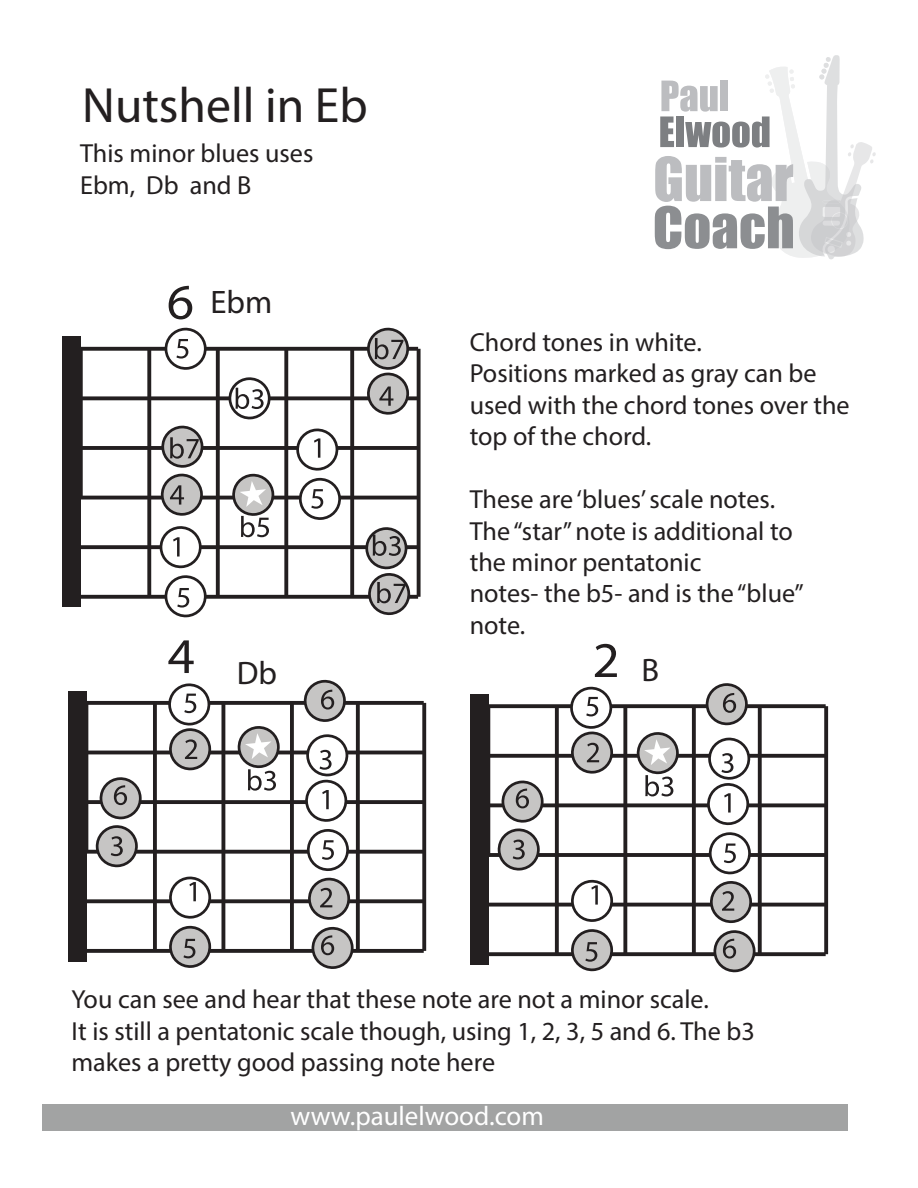
<style>
.page{position:relative;width:918px;height:1188px;background:#fff}
.page>*{position:absolute;margin:0;border:0;box-sizing:border-box;transform-origin:0 0}
.t1{font:50.1px "Myriad Pro";color:#231f20;scale:1.06 1}
.t2{font:49.8px "Myriad Pro";color:#231f20}
.t3{font:32.55px "Myriad Pro";color:#231f20}
.t4{font:27px "Myriad Pro";color:#fff}
.t5{font:26.25px/31.3px "Myriad Pro";color:#231f20}
</style>
<div class="page">
<div style="left:42px;top:1104px;width:805px;height:27px;background:#a2a3a3"></div>
<svg style="left:81px;top:347px;width:337px;height:4px"></svg>
<svg style="left:83px;top:396px;width:334px;height:4px"></svg>
<svg style="left:83px;top:446px;width:334px;height:4px"></svg>
<svg style="left:81px;top:545px;width:336px;height:4px"></svg>
<svg style="left:81px;top:595px;width:337px;height:4px"></svg>
<svg style="left:81px;top:496px;width:336px;height:4px"></svg>
<svg style="left:350px;top:349px;width:4px;height:248px"></svg>
<svg style="left:284px;top:349px;width:4px;height:247px"></svg>
<svg style="left:216px;top:349px;width:4px;height:248px"></svg>
<svg style="left:147px;top:349px;width:4px;height:248px"></svg>
<svg style="left:81px;top:349px;width:2px;height:150px"></svg>
<div style="left:62px;top:337px;width:19px;height:270px;background:#231f20"></div>
<svg style="left:417px;top:349px;width:4px;height:248px"></svg>
<svg style="left:655px;top:55px;width:221px;height:204px"></svg>
<svg style="left:86px;top:701px;width:338px;height:4px"></svg>
<hr style="left:72px;top:751px;width:352px;height:3px;background:#231f20">
<svg style="left:88px;top:800px;width:334px;height:4px"></svg>
<svg style="left:86px;top:899px;width:336px;height:4px"></svg>
<svg style="left:86px;top:949px;width:338px;height:4px"></svg>
<svg style="left:86px;top:850px;width:336px;height:4px"></svg>
<svg style="left:356px;top:703px;width:4px;height:248px"></svg>
<svg style="left:290px;top:703px;width:4px;height:247px"></svg>
<svg style="left:221px;top:703px;width:4px;height:248px"></svg>
<svg style="left:153px;top:703px;width:4px;height:248px"></svg>
<hr style="left:84px;top:703px;width:4px;height:150px;background:#231f20">
<div style="left:68px;top:691px;width:18px;height:270px;background:#231f20"></div>
<svg style="left:422px;top:703px;width:4px;height:248px"></svg>
<svg style="left:226px;top:377px;width:46px;height:43px"></svg>
<svg style="left:230px;top:473px;width:46px;height:64px"></svg>
<svg style="left:163px;top:327px;width:45px;height:43px"></svg>
<svg style="left:158px;top:526px;width:50px;height:92px"></svg>
<svg style="left:294px;top:428px;width:48px;height:92px"></svg>
<svg style="left:365px;top:327px;width:46px;height:88px"></svg>
<svg style="left:363px;top:527px;width:49px;height:89px"></svg>
<svg style="left:159px;top:425px;width:46px;height:91px"></svg>
<svg style="left:166px;top:683px;width:47px;height:88px"></svg>
<svg style="left:167px;top:876px;width:46px;height:92px"></svg>
<svg style="left:94px;top:777px;width:49px;height:91px"></svg>
<svg style="left:302px;top:679px;width:45px;height:43px"></svg>
<svg style="left:303px;top:734px;width:52px;height:235px"></svg>
<svg style="left:488px;top:704px;width:338px;height:4px"></svg>
<svg style="left:490px;top:754px;width:334px;height:4px"></svg>
<svg style="left:490px;top:803px;width:334px;height:4px"></svg>
<svg style="left:488px;top:903px;width:336px;height:4px"></svg>
<svg style="left:488px;top:952px;width:338px;height:4px"></svg>
<hr style="left:474px;top:853px;width:352px;height:4px;background:#231f20">
<svg style="left:758px;top:706px;width:4px;height:248px"></svg>
<svg style="left:692px;top:706px;width:4px;height:248px"></svg>
<svg style="left:623px;top:706px;width:4px;height:248px"></svg>
<svg style="left:555px;top:706px;width:4px;height:248px"></svg>
<hr style="left:486px;top:706px;width:4px;height:150px;background:#231f20">
<div style="left:470px;top:694px;width:18px;height:271px;background:#231f20"></div>
<svg style="left:824px;top:706px;width:4px;height:248px"></svg>
<svg style="left:568px;top:686px;width:47px;height:88px"></svg>
<svg style="left:569px;top:879px;width:46px;height:93px"></svg>
<svg style="left:496px;top:780px;width:49px;height:91px"></svg>
<svg style="left:704px;top:683px;width:45px;height:43px"></svg>
<svg style="left:705px;top:737px;width:52px;height:236px"></svg>
<svg style="left:236px;top:726px;width:45px;height:65px"></svg>
<svg style="left:635px;top:732px;width:45px;height:64px"></svg>
<h2 class="t2" style="left:82px;top:74px;width:287px">Nutshell in Eb</h2>
<p class="t5" style="left:80px;top:137px;width:235px">This minor blues uses<br>Ebm, Db and B</p>
<h1 class="t1" style="left:167px;top:271px;width:27px">6</h1>
<p class="t3" style="left:210px;top:282px;width:63px">Ebm</p>
<p class="t5" style="left:470px;top:326px;width:382px">Chord tones in white.<br>Positions marked as gray can be used with the chord tones over the top of the chord.</p>
<p class="t5" style="left:470px;top:483px;width:336px">These are ‘blues’ scale notes.<br>The “star” note is additional to the minor pentatonic<br>notes- the b5- and is the “blue” note.</p>
<h1 class="t1" style="left:168px;top:625px;width:27px">4</h1>
<h1 class="t1" style="left:592px;top:629px;width:27px">2</h1>
<p class="t3" style="left:237px;top:653px;width:42px">Db</p>
<p class="t3" style="left:641px;top:650px;width:19px">B</p>
<p class="t5" style="left:71px;top:983px;width:685px">You can see and hear that these note are not a minor scale.<br>It is still a pentatonic scale though, using 1, 2, 3, 5 and 6. The b3 makes a pretty good passing note here</p>
<p class="t4" style="left:291px;top:1100px;width:255px">www.paulelwood.com</p>
</div>
